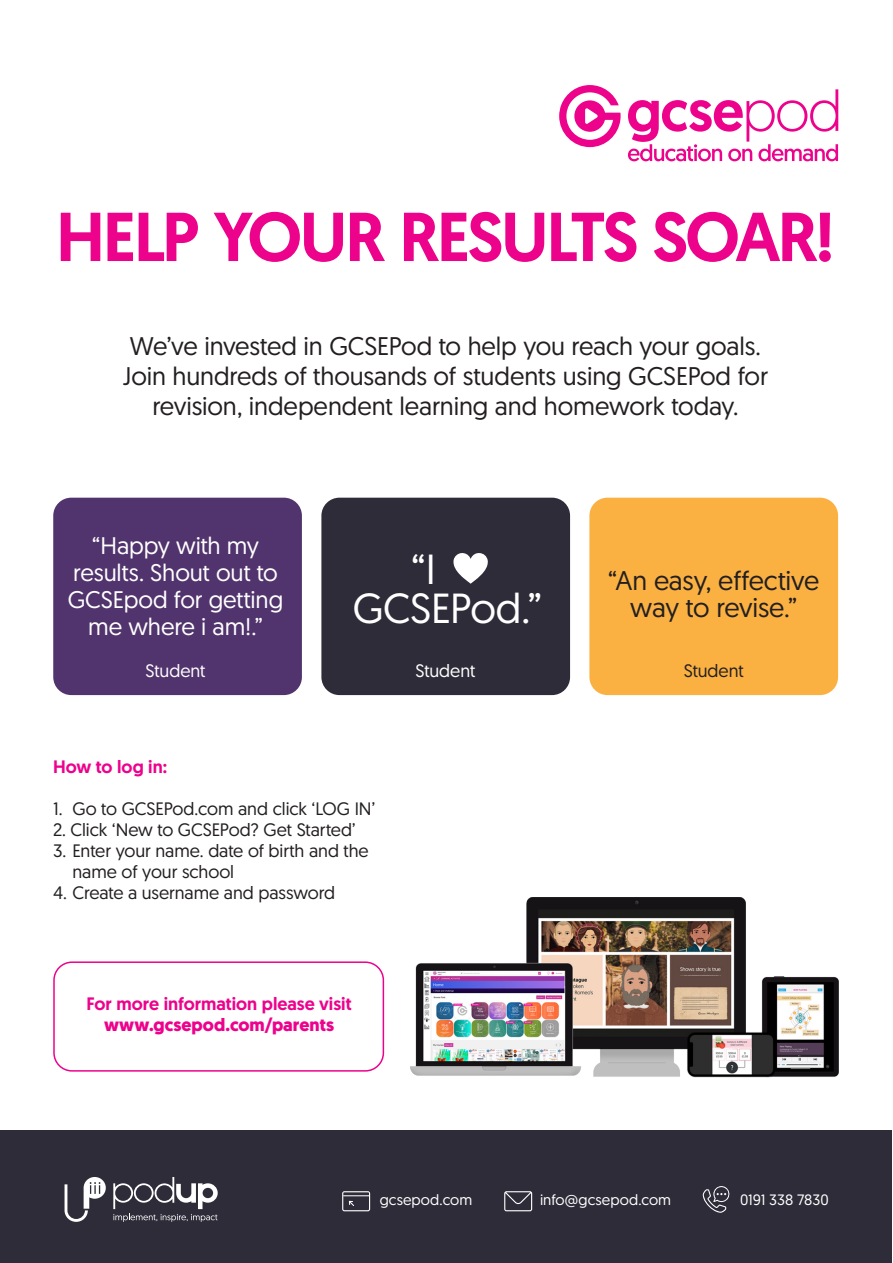
<style>
.page{position:relative;width:893px;height:1263px;background:#fff}
.page>*{position:absolute;margin:0;border:0;box-sizing:border-box;transform-origin:0 0}
.t1{font:500 69px "Geomanist";letter-spacing:-.04em;color:#ed028c}
.t2{font:42px "Geomanist";letter-spacing:-.01em;color:#fff}
.t3{font:27px/27px "Geomanist";letter-spacing:-.01em;color:#231f20;text-align:center}
.t4{font:25.5px "Geomanist";letter-spacing:-.005em;color:#231f20}
.t5{font:24px/27px "Geomanist";letter-spacing:-.005em;color:#fff;text-align:center}
.t6{font:18px "Geomanist";letter-spacing:-.005em;color:#231f20}
.t7{font:500 18px "Geomanist";color:#ed028c}
.t8{font:700 18px "Geomanist";color:#ed028c}
.t9{font:18px "Geomanist";letter-spacing:-.005em;color:#fff}
.t10{font:15px "Geomanist";letter-spacing:.005em;color:#fff}
</style>
<div class="page">
<div style="left:53px;top:498px;width:249px;height:197px;background:#51346d;border-radius:18px"></div>
<div style="left:53px;top:961px;width:331px;height:110px;border:2px solid #ed028c;border-radius:18px"></div>
<div style="left:321px;top:498px;width:249px;height:197px;background:#2e2c39;border-radius:18px"></div>
<div style="left:589px;top:498px;width:249px;height:197px;background:#fbb142;border-radius:18px"></div>
<div style="left:1px;top:1130px;width:891px;height:133px;background:#2e2c39"></div>
<svg style="left:504px;top:1191px;width:28px;height:20px"></svg>
<svg style="left:703px;top:1186px;width:27px;height:27px"></svg>
<svg style="left:342px;top:1191px;width:28px;height:20px"></svg>
<svg style="left:113px;top:1177px;width:105px;height:45px"></svg>
<svg style="left:65px;top:1177px;width:41px;height:45px"></svg>
<svg style="left:628px;top:89px;width:210px;height:72px"></svg>
<svg style="left:559px;top:85px;width:62px;height:62px"></svg>
<img style="left:410px;top:897px;width:429px;height:181px">
<svg style="left:453px;top:553px;width:35px;height:31px"></svg>
<p class="t1" style="left:56px;top:191px;width:780px">HELP YOUR RESULTS SOAR!</p>
<p class="t4" style="left:130px;top:329px;width:633px">We’ve invested in GCSEPod to help you reach your goals.</p>
<p class="t4" style="left:123px;top:359px;width:647px">Join hundreds of thousands of students using GCSEPod for</p>
<p class="t4" style="left:152px;top:389px;width:588px">revision, independent learning and homework today.</p>
<p class="t5" style="left:68px;top:531px;width:217px">“Happy with my results. Shout out to<br>GCSEpod for getting me where i am!.”</p>
<p class="t9" style="left:146px;top:659px;width:61px">Student</p>
<p class="t9" style="left:415px;top:659px;width:61px">Student</p>
<p class="t6" style="left:684px;top:659px;width:61px">Student</p>
<p class="t2" style="left:411px;top:542px;width:26px">“I</p>
<p class="t2" style="left:353px;top:581px;width:190px">GCSEPod.”</p>
<p class="t3" style="left:608px;top:566px;width:213px">“An easy, effective way to revise.”</p>
<p class="t7" style="left:53px;top:754px;width:116px">How to log in:</p>
<p class="t6" style="left:53px;top:796px;width:324px">1. Go to GCSEPod.com and click ‘LOG IN’</p>
<p class="t6" style="left:53px;top:817px;width:304px">2. Click ‘New to GCSEPod? Get Started’</p>
<p class="t6" style="left:53px;top:838px;width:317px">3. Enter your name. date of birth and the</p>
<p class="t6" style="left:73px;top:859px;width:163px">name of your school</p>
<p class="t6" style="left:53px;top:880px;width:284px">4. Create a username and password</p>
<p class="t7" style="left:86px;top:991px;width:267px">For more information please visit</p>
<p class="t8" style="left:104px;top:1012px;width:232px">www.gcsepod.com/parents</p>
<p class="t10" style="left:380px;top:1190px;width:94px">gcsepod.com</p>
<p class="t10" style="left:540px;top:1190px;width:133px">info@gcsepod.com</p>
<p class="t10" style="left:740px;top:1190px;width:90px">0191 338 7830</p>
</div>
